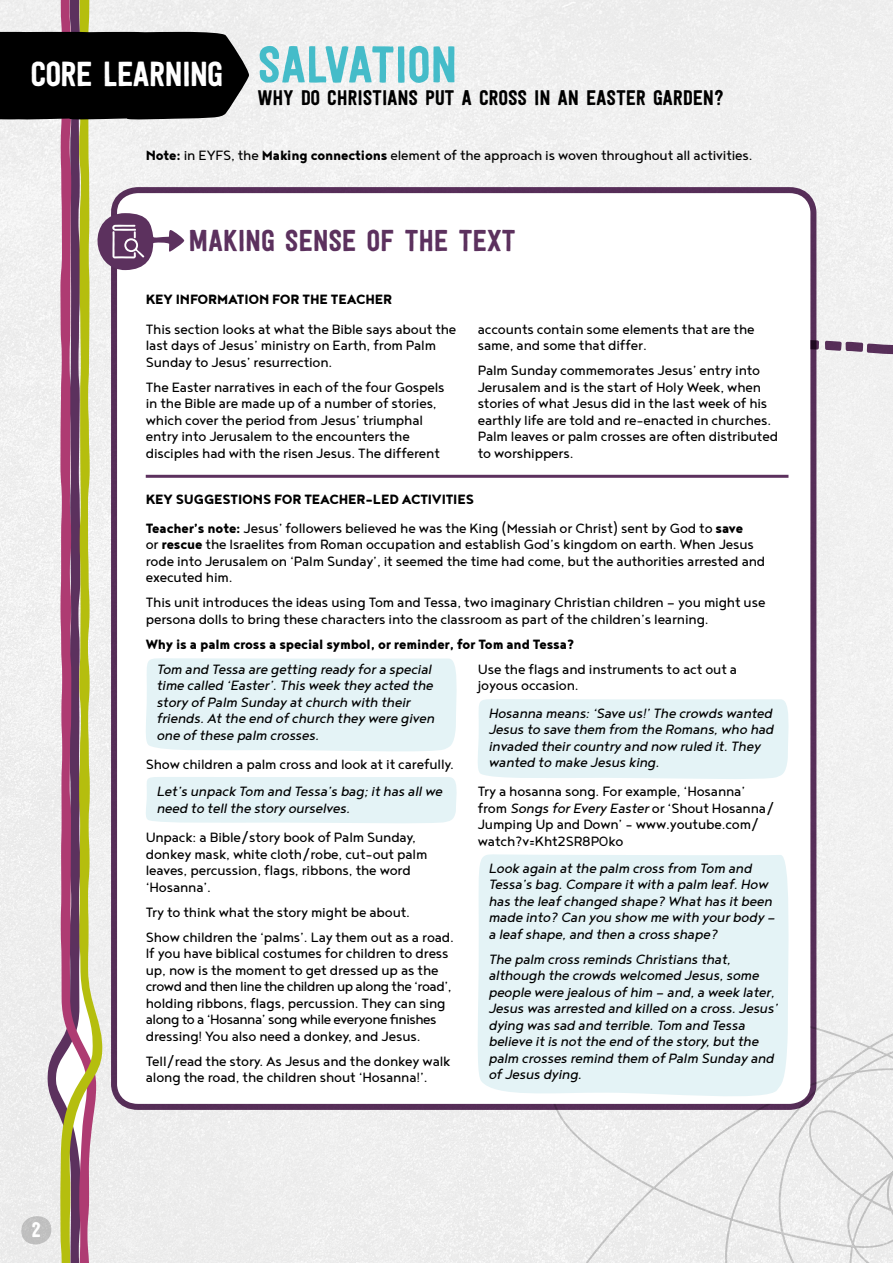
<style>
.page{position:relative;width:893px;height:1263px;background:#efefef}
.page>*{position:absolute;margin:0;border:0;box-sizing:border-box;transform-origin:0 0}
.t1{font:34.5px "Festivo Letters No 1";letter-spacing:-.03em;color:#fff}
.t2{font:30px "Festivo Letters No 1";letter-spacing:-.01em;color:#5c315e}
.t3{font:21px "Festivo Letters No 1";letter-spacing:-.01em;color:#000}
.t4{font:21px "Festivo Letters No 1";color:#fff}
.t5{font:16.5px/16.5px "Noyh";letter-spacing:-.01em;color:#000}
.t6{font:italic 16.5px/16.5px "Noyh";letter-spacing:-.01em;color:#000}
.t7{font:800 16.5px "Noyh";letter-spacing:-.01em;color:#000}
.s1{font-size:51px;color:#45bcc9}
.s2{font-weight:800}
.s3{font-style:italic}
</style>
<div class="page">
<svg style="left:47px;top:0;width:9px;height:1263px;fill:#efefef"></svg>
<svg style="left:56px;top:0;width:47px;height:1263px"></svg>
<svg style="left:528px;top:1008px;width:365px;height:255px;fill:#eee"></svg>
<svg style="left:20px;top:1215px;width:33px;height:31px"></svg>
<svg style="left:0;top:32px;width:249px;height:88px;background:#0e0e0e"></svg>
<svg style="left:816px;top:317px;width:77px;height:75px"></svg>
<div style="left:117px;top:193px;width:693px;height:911px;background:#fff;border-radius:20px"></div>
<div style="left:111px;top:187px;width:705px;height:923px;border:6px solid #5c315e;border-radius:23px"></div>
<svg style="left:86px;top:213px;width:98px;height:58px"></svg>
<hr style="left:146px;top:475px;width:642px;height:3px;background:#5c315e">
<div style="left:146px;top:658px;width:311px;height:94px;background:#e4f3f6"></div>
<div style="left:478px;top:699px;width:311px;height:80px;background:#e4f3f6"></div>
<div style="left:478px;top:854px;width:311px;height:242px;background:#e4f3f6"></div>
<div style="left:146px;top:777px;width:311px;height:46px;background:#e4f3f6"></div>
<h1 class="t1" style="left:30px;top:53px;width:429px">CORE LEARNING <span class="s1">SALVATION</span></h1>
<p class="t3" style="left:258px;top:85px;width:468px">WHY DO CHRISTIANS PUT A CROSS IN AN EASTER GARDEN?</p>
<p class="t5" style="left:146px;top:147px;width:608px"><span class="s2">Note:</span> in EYFS, the <span class="s2">Making connections</span> element of the approach is woven throughout all activities.</p>
<h2 class="t2" style="left:188px;top:222px;width:329px">MAKING SENSE OF THE TEXT</h2>
<p class="t7" style="left:146px;top:290px;width:248px">KEY INFORMATION FOR THE TEACHER</p>
<p class="t5" style="left:146px;top:320px;width:312px">This section looks at what the Bible says about the last days of Jesus’ ministry on Earth, from Palm<br>Sunday to Jesus’ resurrection.</p>
<p class="t5" style="left:146px;top:378px;width:300px">The Easter narratives in each of the four Gospels in the Bible are made up of a number of stories, which cover the period from Jesus’ triumphal entry into Jerusalem to the encounters the disciples had with the risen Jesus. The different</p>
<p class="t5" style="left:478px;top:320px;width:278px">accounts contain some elements that are the same, and some that differ.</p>
<p class="t5" style="left:478px;top:362px;width:302px">Palm Sunday commemorates Jesus’ entry into Jerusalem and is the start of Holy Week, when stories of what Jesus did in the last week of his earthly life are told and re-enacted in churches.<br>Palm leaves or palm crosses are often distributed to worshippers.</p>
<p class="t4" style="left:32px;top:1217px;width:11px">2</p>
<p class="t5" style="left:146px;top:484px;width:599px;line-height:29.2px"><span class="s2">KEY SUGGESTIONS FOR TEACHER-LED ACTIVITIES<br>Teacher’s note:</span> Jesus’ followers believed he was the King (Messiah or Christ) sent by God to <span class="s2">save</span></p>
<p class="t5" style="left:146px;top:536px;width:621px">or <span class="s2">rescue</span> the Israelites from Roman occupation and establish God’s kingdom on earth. When Jesus rode into Jerusalem on ‘Palm Sunday’, it seemed the time had come, but the authorities arrested and executed him.</p>
<p class="t5" style="left:146px;top:594px;width:621px">This unit introduces the ideas using Tom and Tessa, two imaginary Christian children — you might use persona dolls to bring these characters into the classroom as part of the children’s learning.</p>
<p class="t7" style="left:146px;top:634px;width:430px">Why is a palm cross a special symbol, or reminder, for Tom and Tessa?</p>
<p class="t6" style="left:156px;top:660px;width:280px">Tom and Tessa are getting ready for a special time called ‘Easter’. This week they acted the story of Palm Sunday at church with their friends. At the end of church they were given one of these palm crosses.</p>
<p class="t5" style="left:146px;top:756px;width:310px">Show children a palm cross and look at it carefully.</p>
<p class="t6" style="left:156px;top:783px;width:287px">Let’s unpack Tom and Tessa’s bag; it has all we need to tell the story ourselves.</p>
<p class="t5" style="left:146px;top:829px;width:283px">Unpack: a Bible/story book of Palm Sunday, donkey mask, white cloth/robe, cut-out palm leaves, percussion, flags, ribbons, the word ‘Hosanna’.</p>
<p class="t5" style="left:146px;top:899px;width:310px;line-height:25px">Try to think what the story might be about.<br>Show children the ‘palms’. Lay them out as a road.</p>
<p class="t5" style="left:146px;top:945px;width:307px">If you have biblical costumes for children to dress up, now is the moment to get dressed up as the crowd and then line the children up along the ‘road’, holding ribbons, flags, percussion. They can sing along to a ‘Hosanna’ song while everyone finishes dressing! You also need a donkey, and Jesus.</p>
<p class="t5" style="left:146px;top:1052px;width:306px">Tell/read the story. As Jesus and the donkey walk along the road, the children shout ‘Hosanna!’.</p>
<p class="t5" style="left:478px;top:660px;width:261px">Use the flags and instruments to act out a joyous occasion.</p>
<p class="t6" style="left:488px;top:704px;width:287px">Hosanna means: ‘Save us!’ The crowds wanted Jesus to save them from the Romans, who had invaded their country and now ruled it. They wanted to make Jesus king.</p>
<p class="t5" style="left:478px;top:783px;width:298px">Try a hosanna song. For example, ‘Hosanna’ from <span class="s3">Songs for Every Easter</span> or ‘Shout Hosanna/ Jumping Up and Down’ - www.youtube.com/ watch?v=Kht2SR8P0ko</p>
<p class="t6" style="left:488px;top:859px;width:288px">Look again at the palm cross from Tom and Tessa’s bag. Compare it with a palm leaf. How has the leaf changed shape? What has it been made into? Can you show me with your body — a leaf shape, and then a cross shape?</p>
<p class="t6" style="left:488px;top:950px;width:291px">The palm cross reminds Christians that, although the crowds welcomed Jesus, some people were jealous of him — and, a week later, Jesus was arrested and killed on a cross. Jesus’ dying was sad and terrible. Tom and Tessa believe it is not the end of the story, but the palm crosses remind them of Palm Sunday and of Jesus dying.</p>
</div>
